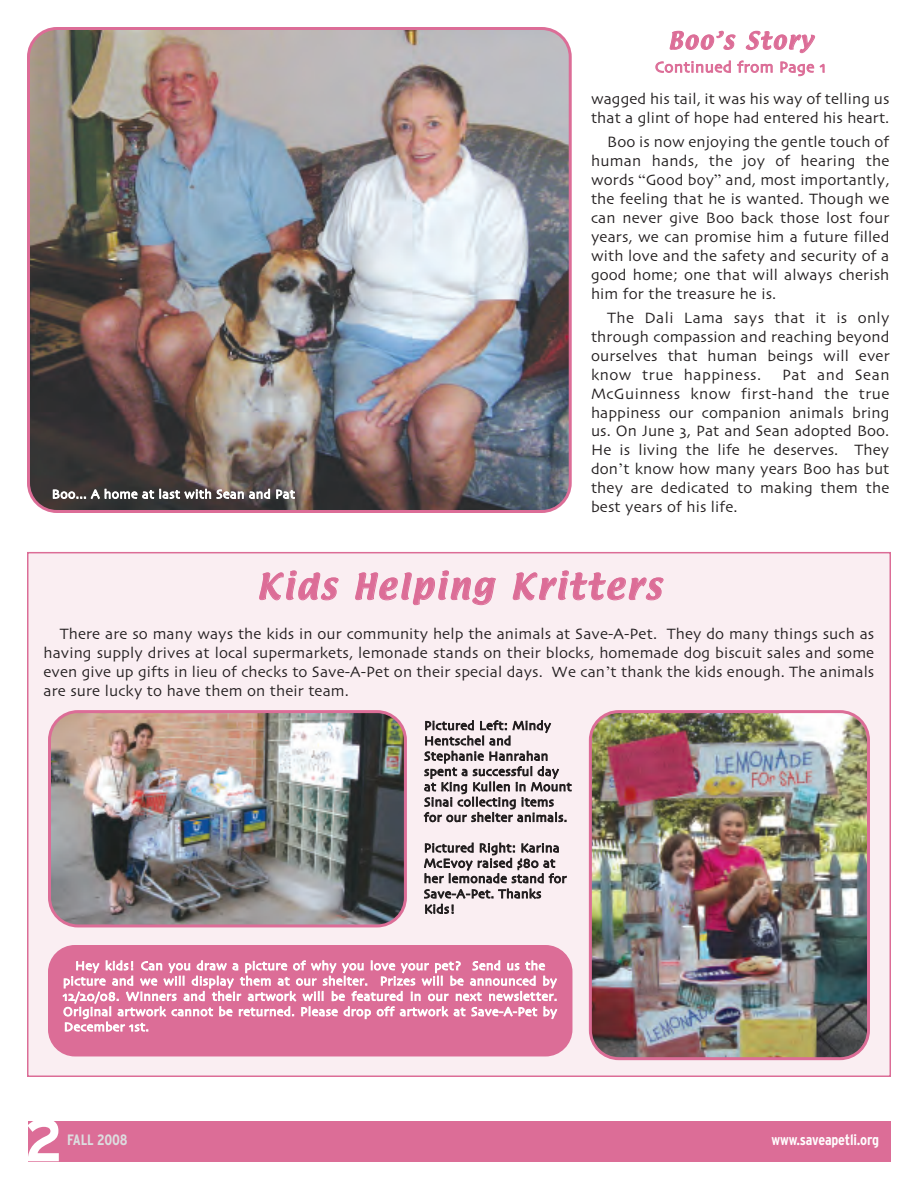
<style>
.page{position:relative;width:918px;height:1188px;background:#fff}
.page>*{position:absolute;margin:0;border:0;box-sizing:border-box;transform-origin:0 0}
.t1{font:700 60px "Interstate";color:#fff;scale:.95 1}
.t2{font:31.5px "Textile";letter-spacing:.085em;color:#dc6d97}
.t3{font:21px "Textile";letter-spacing:.09em;color:#dc6d97}
.t4{font:15.75px/18.9px "Skia";letter-spacing:.005em;color:#231f20;text-align:justify}
.t5{font:15.75px "Skia";letter-spacing:.035em;color:#dc6d97}
.t6{font:700 condensed 15px "Interstate";letter-spacing:-.01em;color:#fff}
.t7{font:700 condensed 15px "Interstate";letter-spacing:-.01em;color:#dcdddf}
.t8{font:12.75px/15.3px "Skia";letter-spacing:.035em;color:#fff}
.t9{font:12.75px/15.3px "Skia";letter-spacing:.035em;color:#231f20}
.s1{font-family:"Times New Roman MS"}
</style>
<div class="page">
<div style="left:28px;top:1121px;width:863px;height:40px;background:#dc6d97"></div>
<img style="left:27px;top:27px;width:545px;height:486px">
<div style="left:28px;top:553px;width:862px;height:523px;background:#faeef2"></div>
<img style="left:48px;top:710px;width:359px;height:217px">
<div style="left:48px;top:945px;width:524px;height:111px;background:#dc6d97;border-radius:27px"></div>
<img style="left:589px;top:710px;width:281px;height:350px">
<p class="t8" style="left:52px;top:486px;width:245px">Boo... A home at last with Sean and Pat</p>
<h3 class="t3" style="left:668px;top:30px;width:146px">Boo’s Story</h3>
<p class="t5" style="left:655px;top:58px;width:173px">Continued from Page 1</p>
<p class="t4" style="left:591px;top:89px;width:300px">wagged his tail, it was his way of telling us that a glint of hope had entered his heart.</p>
<p class="t4" style="left:591px;top:132px;width:300px;text-indent:16px">Boo is now enjoying the gentle touch of human hands, the joy of hearing the words <span class="s1">“</span>Good boy<span class="s1">”</span> and, most importantly, the feeling that he is wanted. Though we can never give Boo back those lost four years, we can promise him a future filled with love and the safety and security of a good home; one that will always cherish him for the treasure he is.</p>
<p class="t4" style="left:591px;top:308px;width:300px;text-indent:16px">The Dali Lama says that it is only through compassion and reaching beyond ourselves that human beings will ever know true happiness.</p>
<p class="t4" style="left:591px;top:365px;width:300px;text-indent:191px">Pat and Sean McGuinness know first-hand the true happiness our companion animals bring us. On June 3, Pat and Sean adopted Boo.<br>He is living the life he deserves. They don<span class="s1">’</span>t know how many years Boo has but they are dedicated to making them the best years of his life.</p>
<h2 class="t2" style="left:257px;top:570px;width:406px">Kids Helping Kritters</h2>
<p class="t4" style="left:43px;top:624px;width:832px;text-indent:16px">There are so many ways the kids in our community help the animals at Save-A-Pet. They do many things such as having supply drives at local supermarkets, lemonade stands on their blocks, homemade dog biscuit sales and some even give up gifts in lieu of checks to Save-A-Pet on their special days. We can<span class="s1">’</span>t thank the kids enough. The animals are sure lucky to have them on their team.</p>
<p class="t9" style="left:424px;top:718px;width:149px">Pictured Left: Mindy<br>Hentschel and<br>Stephanie Hanrahan spent a successful day at King Kullen in Mount<br>Sinai collecting items for our shelter animals.</p>
<p class="t9" style="left:424px;top:840px;width:144px">Pictured Right: Karina<br>McEvoy raised $80 at her lemonade stand for<br>Save-A-Pet. Thanks<br>Kids!</p>
<p class="t8" style="left:63px;top:958px;width:496px;text-indent:12px">Hey kids! Can you draw a picture of why you love your pet? Send us the picture and we will display them at our shelter. Prizes will be announced by 12/20/08. Winners and their artwork will be featured in our next newsletter.<br>Original artwork cannot be returned. Please drop off artwork at Save-A-Pet by December 1st.</p>
<h1 class="t1" style="left:24px;top:1105px;width:42px">2</h1>
<p class="t7" style="left:67px;top:1131px;width:62px">FALL 2008</p>
<p class="t6" style="left:772px;top:1131px;width:109px">www.saveapetli.org</p>
</div>
